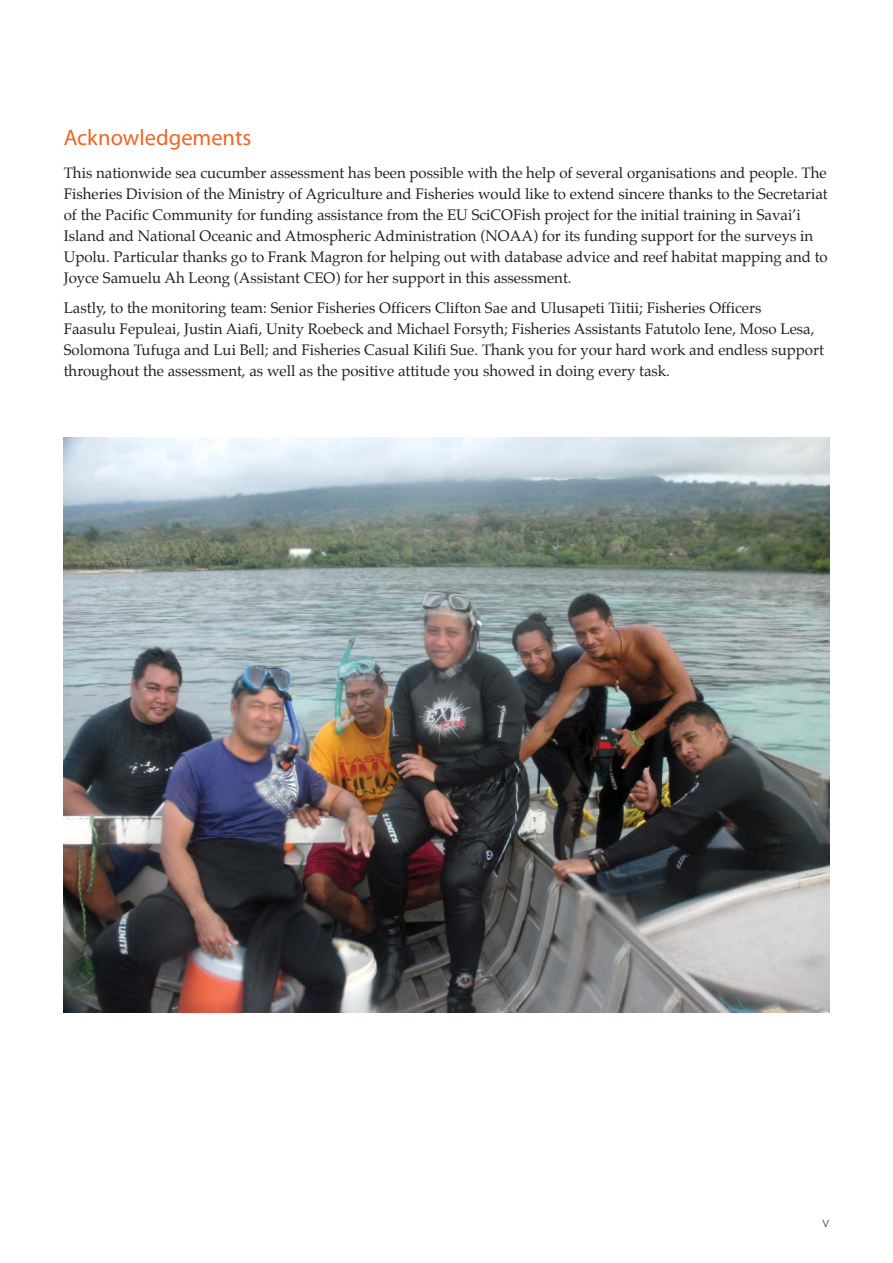
<style>
.page{position:relative;width:893px;height:1263px;background:#fff}
.page>*{position:absolute;margin:0;border:0;box-sizing:border-box;transform-origin:0 0}
.t1{font:22.5px "Myriad Pro";color:#f26522}
.t2{font:15px/21px "Palatino";color:#231f20}
.t3{font:300 15px "Myriad Pro";color:#231f20}
</style>
<div class="page">
<img style="left:64px;top:438px;width:765px;height:574px">
<h1 class="t1" style="left:64px;top:128px;width:189px">Acknowledgements</h1>
<p class="t2" style="left:64px;top:164px;width:765px">This nationwide sea cucumber assessment has been possible with the help of several organisations and people. The Fisheries Division of the Ministry of Agriculture and Fisheries would like to extend sincere thanks to the Secretariat of the Pacific Community for funding assistance from the EU SciCOFish project for the initial training in Savai’i Island and National Oceanic and Atmospheric Administration (NOAA) for its funding support for the surveys in Upolu. Particular thanks go to Frank Magron for helping out with database advice and reef habitat mapping and to Joyce Samuelu Ah Leong (Assistant CEO) for her support in this assessment.</p>
<p class="t2" style="left:64px;top:298px;width:762px">Lastly, to the monitoring team: Senior Fisheries Officers Clifton Sae and Ulusapeti Tiitii; Fisheries Officers<br>Faasulu Fepuleai, Justin Aiafi, Unity Roebeck and Michael Forsyth; Fisheries Assistants Fatutolo Iene, Moso Lesa, Solomona Tufuga and Lui Bell; and Fisheries Casual Kilifi Sue. Thank you for your hard work and endless support throughout the assessment, as well as the positive attitude you showed in doing every task.</p>
<p class="t3" style="left:822px;top:1217px;width:8px">v</p>
</div>
